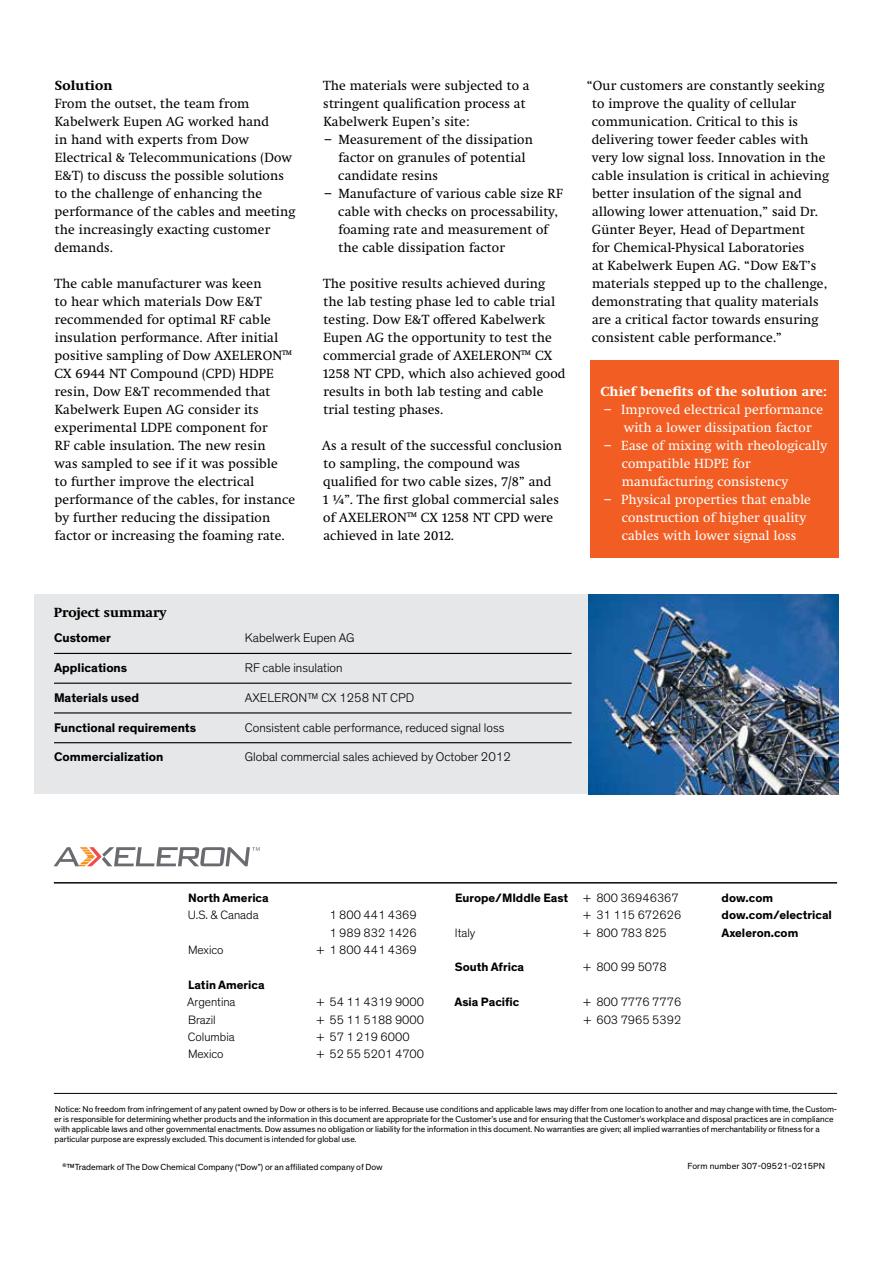
<style>
.page{position:relative;width:893px;height:1263px;background:#fff}
.page>*{position:absolute;margin:0;border:0;box-sizing:border-box;transform-origin:0 0}
.t1{font:13.5px/18px "Swift Neue LT Pro";letter-spacing:.01em;color:#000}
.t2{font:13.5px "Swift Neue LT Pro";letter-spacing:.01em;color:#fff}
.t3{font:700 13.5px "Swift Neue LT Pro";letter-spacing:.01em;color:#fff}
.t4{font:700 13.5px "Swift Neue LT Pro";color:#000}
.t5{font:300 12.75px "Dow Corporate";color:#000}
.t6{font:700 12.75px "Dow Corporate";color:#000}
.t7{font:300 12.3px/17.4px "Dow Corporate";color:#000}
.t8{font:700 12.3px/17.4px "Dow Corporate";color:#000}
.t9{font:9px "Dow Corporate";color:#000}
.t10{font:8.7px/10.2px "Dow Corporate";color:#000}
.s1{font-weight:300}
</style>
<div class="page">
<div style="left:34px;top:594px;width:805px;height:200px;background:#e6e7e8"></div>
<div style="left:591px;top:360px;width:248px;height:197px;background:#f15d22"></div>
<hr style="left:54px;top:653px;width:191px;height:1px;background:#000">
<hr style="left:245px;top:653px;width:327px;height:1px;background:#000">
<hr style="left:54px;top:683px;width:191px;height:1px;background:#000">
<hr style="left:245px;top:683px;width:327px;height:1px;background:#000">
<hr style="left:54px;top:712px;width:191px;height:1px;background:#000">
<hr style="left:245px;top:712px;width:327px;height:1px;background:#000">
<hr style="left:54px;top:742px;width:191px;height:1px;background:#000">
<hr style="left:245px;top:742px;width:327px;height:1px;background:#000">
<img style="left:589px;top:594px;width:249px;height:200px">
<hr style="left:54px;top:1093px;width:783px;height:1px;background:#000">
<hr style="left:54px;top:882px;width:783px;height:1px;background:#000">
<svg style="left:54px;top:847px;width:206px;height:19px"></svg>
<p class="t4" style="left:55px;top:78px;width:59px">Solution</p>
<p class="t1" style="left:54px;top:94px;width:243px">From the outset, the team from<br>Kabelwerk Eupen AG worked hand<br>in hand with experts from Dow<br>Electrical &amp; Telecommunications (Dow<br>E&amp;T) to discuss the possible solutions to the challenge of enhancing the performance of the cables and meeting the increasingly exacting customer demands.</p>
<p class="t1" style="left:54px;top:274px;width:242px">The cable manufacturer was keen<br>to hear which materials Dow E&amp;T recommended for optimal RF cable insulation performance. After initial positive sampling of Dow AXELERON™ CX 6944 NT Compound (CPD) HDPE resin, Dow E&amp;T recommended that Kabelwerk Eupen AG consider its experimental LDPE component for<br>RF cable insulation. The new resin<br>was sampled to see if it was possible<br>to further improve the electrical performance of the cables, for instance by further reducing the dissipation factor or increasing the foaming rate.</p>
<p class="t1" style="left:323px;top:76px;width:208px">The materials were subjected to a</p>
<p class="t1" style="left:323px;top:94px;width:204px">stringent qualification process at</p>
<p class="t1" style="left:323px;top:112px;width:148px">Kabelwerk Eupen’s site:</p>
<p class="t1" style="left:325px;top:130px;width:210px">− Measurement of the dissipation</p>
<p class="t1" style="left:338px;top:148px;width:189px">factor on granules of potential</p>
<p class="t1" style="left:338px;top:166px;width:101px">candidate resins</p>
<p class="t1" style="left:325px;top:184px;width:240px">− Manufacture of various cable size RF</p>
<p class="t1" style="left:338px;top:202px;width:221px">cable with checks on processability,</p>
<p class="t1" style="left:338px;top:220px;width:211px">foaming rate and measurement of</p>
<p class="t1" style="left:339px;top:238px;width:168px">the cable dissipation factor</p>
<p class="t1" style="left:323px;top:274px;width:244px">The positive results achieved during the lab testing phase led to cable trial testing. Dow E&amp;T offered Kabelwerk Eupen AG the opportunity to test the commercial grade of AXELERON™ CX 1258 NT CPD, which also achieved good results in both lab testing and cable trial testing phases.</p>
<p class="t1" style="left:322px;top:436px;width:241px">As a result of the successful conclusion to sampling, the compound was qualified for two cable sizes, 7/8” and<br>1 ¼”. The first global commercial sales of AXELERON™ CX 1258 NT CPD were achieved in late 2012.</p>
<p class="t1" style="left:592px;top:76px;width:239px;text-indent:-5px">“Our customers are constantly seeking to improve the quality of cellular communication. Critical to this is delivering tower feeder cables with very low signal loss. Innovation in the cable insulation is critical in achieving better insulation of the signal and allowing lower attenuation,” said Dr.<br>Günter Beyer, Head of Department<br>for Chemical-Physical Laboratories<br>at Kabelwerk Eupen AG. “Dow E&amp;T’s materials stepped up to the challenge, demonstrating that quality materials are a critical factor towards ensuring consistent cable performance.”</p>
<p class="t3" style="left:600px;top:383px;width:228px">Chief benefits of the solution are:</p>
<p class="t2" style="left:604px;top:401px;width:220px">− Improved electrical performance</p>
<p class="t2" style="left:624px;top:419px;width:189px">with a lower dissipation factor</p>
<p class="t2" style="left:604px;top:437px;width:224px">− Ease of mixing with rheologically</p>
<p class="t2" style="left:622px;top:455px;width:130px">compatible HDPE for</p>
<p class="t2" style="left:622px;top:473px;width:168px">manufacturing consistency</p>
<p class="t2" style="left:604px;top:491px;width:208px">− Physical properties that enable</p>
<p class="t2" style="left:622px;top:509px;width:186px">construction of higher quality</p>
<p class="t2" style="left:622px;top:527px;width:176px">cables with lower signal loss</p>
<p class="t4" style="left:54px;top:605px;width:114px">Project summary</p>
<p class="t6" style="left:54px;top:630px;width:58px">Customer</p>
<p class="t5" style="left:245px;top:631px;width:111px">Kabelwerk Eupen AG</p>
<p class="t6" style="left:54px;top:660px;width:75px">Applications</p>
<p class="t5" style="left:245px;top:660px;width:99px">RF cable insulation</p>
<p class="t6" style="left:54px;top:690px;width:87px">Materials used</p>
<p class="t5" style="left:245px;top:690px;width:171px">AXELERON™ CX 1258 NT CPD</p>
<p class="t6" style="left:54px;top:719px;width:144px">Functional requirements</p>
<p class="t5" style="left:245px;top:720px;width:261px">Consistent cable performance, reduced signal loss</p>
<p class="t6" style="left:54px;top:749px;width:111px">Commercialization</p>
<p class="t5" style="left:245px;top:750px;width:267px">Global commercial sales achieved by October 2012</p>
<p class="t8" style="left:188px;top:889px;width:82px">North America</p>
<p class="t7" style="left:188px;top:906px;width:72px">U.S. &amp; Canada</p>
<p class="t7" style="left:329px;top:906px;width:89px">1 800 441 4369<br>1 989 832 1426</p>
<p class="t7" style="left:188px;top:941px;width:37px">Mexico</p>
<p class="t7" style="left:316px;top:941px;width:102px">+ 1 800 441 4369</p>
<p class="t8" style="left:188px;top:976px;width:78px">Latin America</p>
<p class="t7" style="left:187px;top:993px;width:50px">Argentina</p>
<p class="t7" style="left:316px;top:993px;width:109px">+ 54 11 4319 9000</p>
<p class="t7" style="left:188px;top:1011px;width:29px">Brazil</p>
<p class="t7" style="left:316px;top:1011px;width:109px">+ 55 11 5188 9000</p>
<p class="t7" style="left:188px;top:1028px;width:48px">Columbia</p>
<p class="t7" style="left:316px;top:1028px;width:95px">+ 57 1 219 6000</p>
<p class="t7" style="left:188px;top:1046px;width:37px">Mexico</p>
<p class="t7" style="left:316px;top:1046px;width:109px">+ 52 55 5201 4700</p>
<p class="t8" style="left:455px;top:889px;width:225px">Europe/MIddle East <span class="s1">+ 800 36946367</span></p>
<p class="t7" style="left:583px;top:906px;width:99px">+ 31 115 672626</p>
<p class="t7" style="left:455px;top:924px;width:22px">Italy</p>
<p class="t7" style="left:583px;top:924px;width:85px">+ 800 783 825</p>
<p class="t8" style="left:455px;top:959px;width:71px">South Africa</p>
<p class="t7" style="left:583px;top:959px;width:85px">+ 800 99 5078</p>
<p class="t8" style="left:454px;top:993px;width:66px">Asia Pacific</p>
<p class="t7" style="left:583px;top:993px;width:100px">+ 800 7776 7776 + 603 7965 5392</p>
<p class="t8" style="left:721px;top:889px;width:112px">dow.com dow.com/electrical<br>Axeleron.com</p>
<p class="t10" style="left:54px;top:1104px;width:784px">Notice: No freedom from infringement of any patent owned by Dow or others is to be inferred. Because use conditions and applicable laws may differ from one location to another and may change with time, the Custom&shy;er is responsible for determining whether products and the information in this document are appropriate for the Customer’s use and for ensuring that the Customer’s workplace and disposal practices are in compliance with applicable laws and other governmental enactments. Dow assumes no obligation or liability for the information in this document. No warranties are given; all implied warranties of merchantability or fitness for a particular purpose are expressly excluded. This document is intended for global use.</p>
<p class="t9" style="left:63px;top:1161px;width:322px"><sup>®</sup>™Trademark of The Dow Chemical Company (“Dow”) or an affiliated company of Dow</p>
<p class="t9" style="left:687px;top:1161px;width:139px">Form number 307-09521-0215PN</p>
</div>
